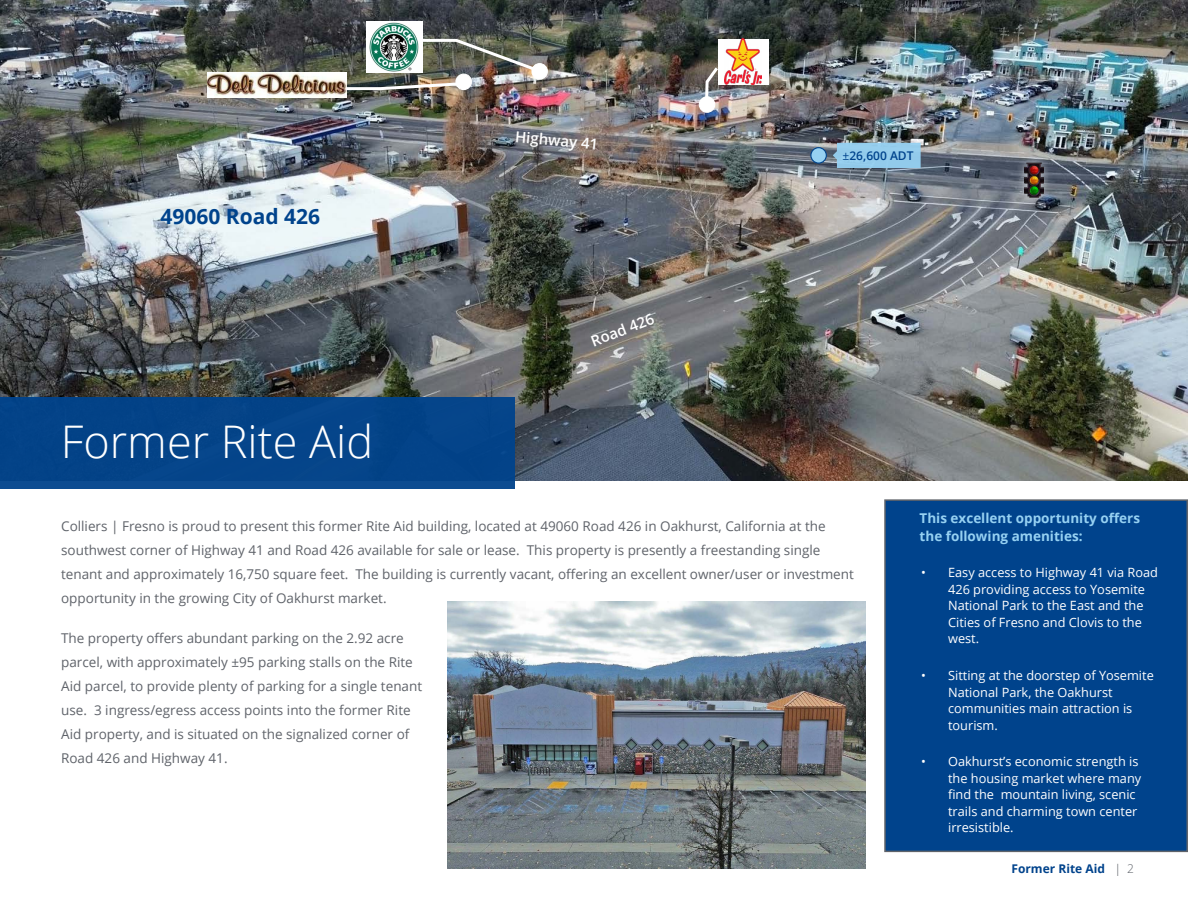
<style>
.page{position:relative;width:1188px;height:918px;background:#fff}
.page>*{position:absolute;margin:0;border:0;box-sizing:border-box;transform-origin:0 0}
.t1{font:300 45px "Open Sans";color:#fff}
.t2{font:700 21px "Open Sans";color:#00438c}
.t3{font:600 15px "Open Sans";color:#fff}
.t4{font:13.5px/24px "Open Sans";color:#5f636a}
.t5{font:700 13.5px/18px "Open Sans";color:#96d1f2}
.t6{font:12.75px/16.5px "Open Sans";color:#fff}
.t7{font:700 12px "Open Sans";color:#00438c}
.t8{font:600 12px "Open Sans";color:#00438c}
.s1{font-weight:400}
.s2{font-weight:300;font-style:italic;color:#5f636a}
.s3{font-weight:300;color:#5f636a}
</style>
<div class="page">
<div style="left:885px;top:500px;width:302px;height:351px;background:#00438c"></div>
<div style="left:884px;top:499px;width:304px;height:353px;border:2px solid #5f636a"></div>
<img style="left:447px;top:602px;width:419px;height:267px">
<img style="left:0;top:0;width:1187px;height:481px">
<div style="left:0;top:397px;width:514px;height:92px;background:#00438c"></div>
<div style="left:811px;top:148px;width:15px;height:15px;background:#96d1f2;border-radius:50%"></div>
<div style="left:810px;top:147px;width:17px;height:17px;border:1px solid #00438c;border-radius:50%"></div>
<div style="left:833px;top:143px;width:88px;height:25px;background:#93cbeb"></div>
<svg style="left:703px;top:64px;width:18px;height:44px"></svg>
<div style="left:699px;top:97px;width:16px;height:15px;background:#fff;border-radius:50%"></div>
<div style="left:699px;top:96px;width:16px;height:17px;border:1px solid #fff;border-radius:50%"></div>
<img style="left:419px;top:37px;width:122px;height:37px">
<div style="left:532px;top:64px;width:15px;height:15px;background:#fff;border-radius:50%"></div>
<div style="left:531px;top:63px;width:17px;height:17px;border:1px solid #fff;border-radius:50%"></div>
<div style="left:718px;top:39px;width:51px;height:45px;background:#fff"></div>
<img style="left:725px;top:39px;width:37px;height:45px">
<div style="left:366px;top:22px;width:56px;height:51px;background:#fff"></div>
<img style="left:369px;top:22px;width:50px;height:50px">
<img style="left:208px;top:72px;width:138px;height:25px">
<svg style="left:343px;top:81px;width:122px;height:11px"></svg>
<div style="left:456px;top:74px;width:15px;height:16px;background:#fff;border-radius:50%"></div>
<div style="left:455px;top:74px;width:17px;height:16px;border:1px solid #fff;border-radius:50%"></div>
<div style="left:1015px;top:154px;width:38px;height:52px;background:#fff;opacity:.75"></div>
<img style="left:1024px;top:163px;width:19px;height:34px">
<h2 class="t2" style="left:160px;top:201px;width:161px">49060 Road 426</h2>
<h1 class="t1" style="left:61px;top:411px;width:314px">Former Rite Aid</h1>
<p class="t3" style="left:516px;top:126px;width:85px;rotate:5deg">Highway 41</p>
<p class="t3" style="left:588px;top:332px;width:68px;rotate:-21deg">Road 426</p>
<p class="t8" style="left:843px;top:148px;width:72px"><span class="s1">±</span>26,600 ADT</p>
<p class="t4" style="left:61px;top:514px;width:794px">Colliers | Fresno is proud to present this former Rite Aid building, located at 49060 Road 426 in Oakhurst, California at the southwest corner of Highway 41 and Road 426 available for sale or lease. This property is presently a freestanding single tenant and approximately 16,750 square feet. The building is currently vacant, offering an excellent owner/user or investment opportunity in the growing City of Oakhurst market.</p>
<p class="t5" style="left:920px;top:508px;width:222px">This excellent opportunity offers the following amenities:</p>
<p class="t6" style="left:948px;top:564px;width:211px;text-indent:-27px">• Easy access to Highway 41 via Road<br>426 providing access to Yosemite<br>National Park to the East and the<br>Cities of Fresno and Clovis to the west.</p>
<p class="t6" style="left:948px;top:667px;width:207px;text-indent:-27px">• Sitting at the doorstep of Yosemite<br>National Park, the Oakhurst communities main attraction is tourism.</p>
<p class="t6" style="left:948px;top:753px;width:195px;text-indent:-27px">• Oakhurst’s economic strength is the housing market where many find the mountain living, scenic trails and charming town center irresistible.</p>
<p class="t4" style="left:61px;top:626px;width:363px">The property offers abundant parking on the 2.92 acre parcel, with approximately ±95 parking stalls on the Rite Aid parcel, to provide plenty of parking for a single tenant use. 3 ingress/egress access points into the former Rite Aid property, and is situated on the signalized corner of Road 426 and Highway 41.</p>
<p class="t7" style="left:1012px;top:860px;width:124px">Former Rite Aid <span class="s2">|</span> <span class="s3">2</span></p>
</div>
